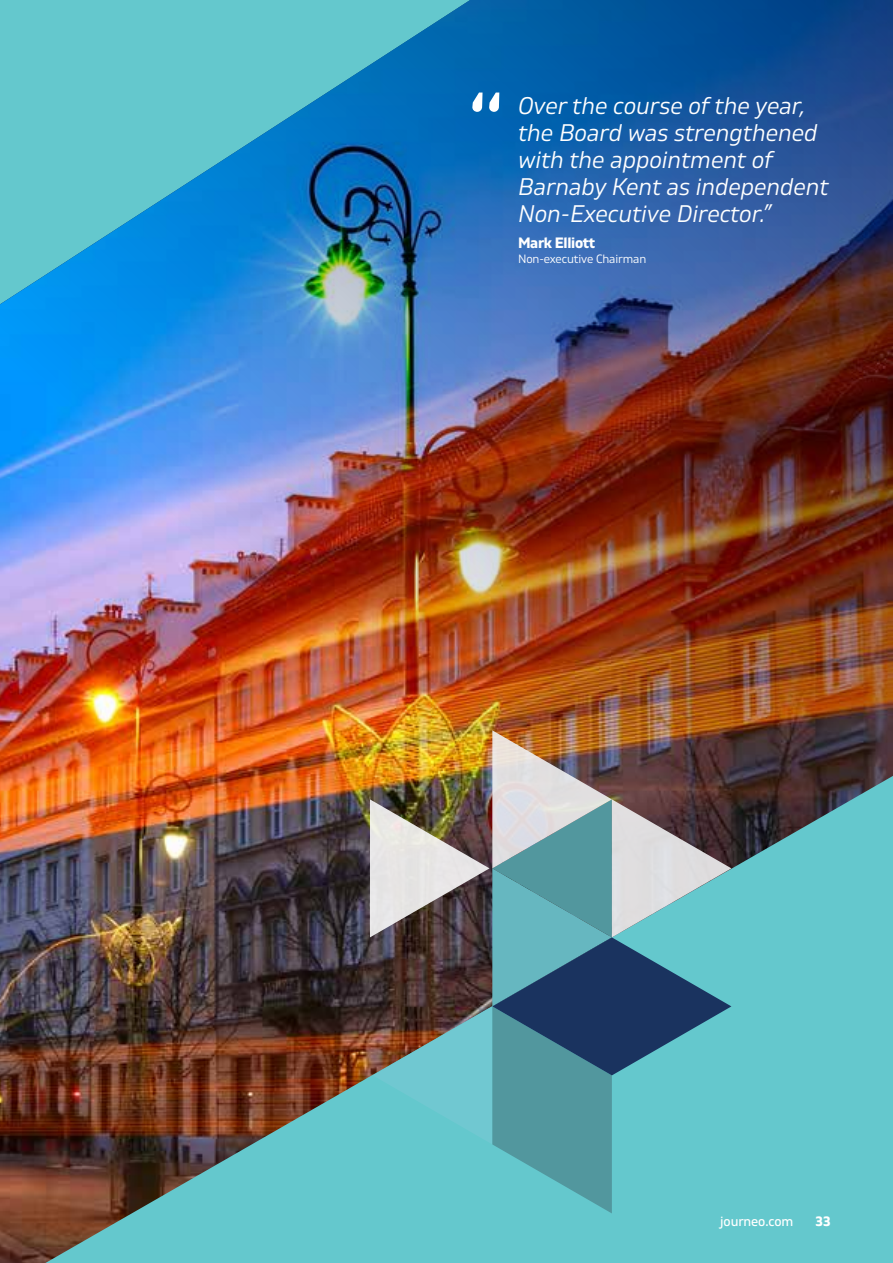
<style>
.page{position:relative;width:893px;height:1263px;background:#fff}
.page>*{position:absolute;margin:0;border:0;box-sizing:border-box;transform-origin:0 0}
.body{font:700 84px "Aaux Next";color:#fff}
.quote{font:italic 24px/27px "Gilam";color:#fff}
.body-2{font:700 15px "Gilam";letter-spacing:-.02em;color:#fff}
.body-3{font:13.5px "Gilam";letter-spacing:-.01em;color:#fff}
.t1{font:700 13.5px "Gilam";color:#fff}
.body-4{font:12px "Gilam";letter-spacing:-.01em;color:#fff}
</style>
<div class="page">
<img style="left:0;top:0;width:893px;height:1263px">
<img style="left:45px;top:776px;width:848px;height:487px">
<img style="left:370px;top:730px;width:361px;height:483px">
<p class="body" style="left:468px;top:67px;width:39px">“</p>
<p class="quote" style="left:518px;top:91px;width:312px">Over the course of the year, the Board was strengthened with the appointment of<br>Barnaby Kent as independent<br>Non-Executive Director.”</p>
<p class="body-2" style="left:518px;top:232px;width:79px">Mark Elliott</p>
<p class="body-4" style="left:518px;top:250px;width:130px">Non-executive Chairman</p>
<p class="body-3" style="left:720px;top:1211px;width:75px">journeo.com</p>
<p class="t1" style="left:815px;top:1211px;width:17px">33</p>
</div>
